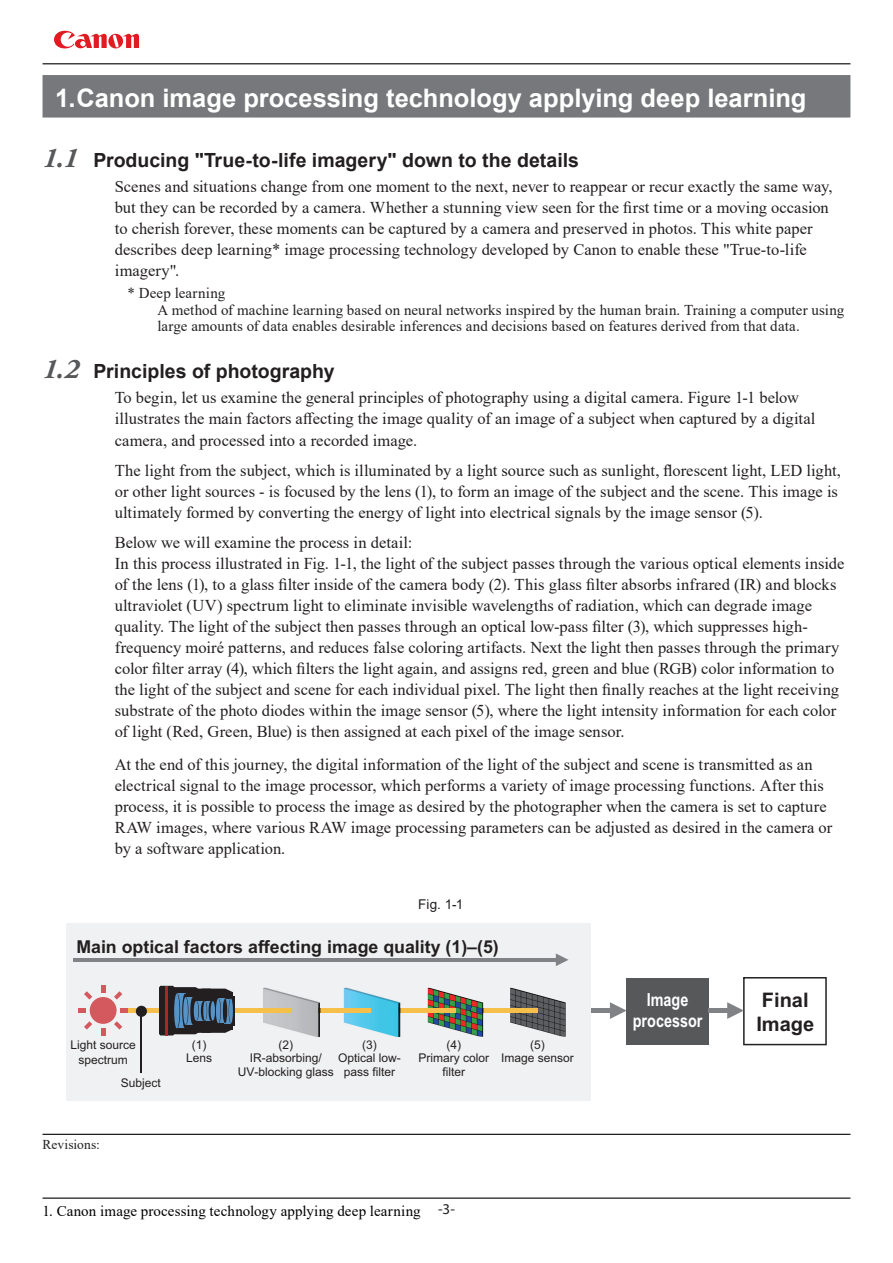
<style>
.page{position:relative;width:893px;height:1263px;background:#fff}
.page>*{position:absolute;margin:0;border:0;box-sizing:border-box;transform-origin:0 0}
.t1{font:700 25.5px "Arial";color:#fff}
.t2{font:700 20.1px/24px "Arial";color:#231f20}
.t3{font:700 19.5px "Arial";color:#231f20}
.t4{font:700 18px/21.6px "Arial";color:#fff;text-align:center;scale:.8 1}
.t5{font:700 17.7px "Arial";color:#231f20}
.t6{font:16.5px/21px "Times New Roman";color:#231f20}
.t7{font:15px/16.5px "Times New Roman";letter-spacing:.01em;color:#231f20}
.t8{font:15px "Times New Roman";letter-spacing:.005em;color:#000}
.t9{font:15px "Myriad Pro";color:#231f20}
.t10{font:13.5px "Times New Roman";letter-spacing:.005em;color:#231f20}
.t11{font:13.5px "Arial";color:#231f20}
.t12{font:12px/13.5px "Arial";color:#231f20;text-align:center}
.s1{font-family:"Adobe Garamond Pro";font-style:italic;font-size:28.5px;color:#57585a}
</style>
<div class="page">
<hr style="left:43px;top:63px;width:807px;height:1px;background:#231f20">
<hr style="left:43px;top:1134px;width:807px;height:1px;background:#231f20">
<hr style="left:43px;top:1197px;width:807px;height:2px;background:#231f20">
<svg style="left:54px;top:31px;width:85px;height:17px"></svg>
<div style="left:43px;top:75px;width:807px;height:43px;background:#76787b"></div>
<div style="left:66px;top:923px;width:525px;height:177px;background:#f0f1f2"></div>
<img style="left:510px;top:987px;width:56px;height:50px">
<div style="left:468px;top:1008px;width:70px;height:5px;background:#f5bf4a"></div>
<img style="left:428px;top:987px;width:55px;height:50px">
<img style="left:468px;top:1008px;width:15px;height:5px">
<div style="left:386px;top:1008px;width:69px;height:5px;background:#f5bf4a"></div>
<img style="left:344px;top:987px;width:57px;height:50px">
<img style="left:386px;top:1008px;width:15px;height:5px">
<div style="left:301px;top:1008px;width:70px;height:5px;background:#f5bf4a"></div>
<img style="left:263px;top:987px;width:57px;height:50px">
<img style="left:301px;top:1008px;width:19px;height:5px">
<div style="left:208px;top:1008px;width:82px;height:5px;background:#f5bf4a"></div>
<div style="left:90px;top:997px;width:27px;height:27px;background:#d3595e;border-radius:50%"></div>
<svg style="left:101px;top:985px;width:4px;height:8px"></svg>
<svg style="left:101px;top:1028px;width:4px;height:7px"></svg>
<svg style="left:78px;top:1008px;width:8px;height:4px"></svg>
<svg style="left:121px;top:1008px;width:7px;height:4px"></svg>
<svg style="left:114px;top:991px;width:8px;height:8px"></svg>
<svg style="left:84px;top:1021px;width:8px;height:8px"></svg>
<svg style="left:114px;top:1021px;width:8px;height:8px"></svg>
<svg style="left:84px;top:991px;width:8px;height:8px"></svg>
<hr style="left:73px;top:958px;width:484px;height:3px;background:#808285">
<svg style="left:556px;top:953px;width:12px;height:13px"></svg>
<div style="left:627px;top:978px;width:82px;height:66px;background:#57585a"></div>
<div style="left:591px;top:1008px;width:21px;height:5px;background:#808285"></div>
<svg style="left:610px;top:1002px;width:17px;height:17px"></svg>
<div style="left:708px;top:1008px;width:21px;height:5px;background:#808285"></div>
<svg style="left:727px;top:977px;width:100px;height:68px"></svg>
<svg style="left:159px;top:986px;width:74px;height:6px"></svg>
<div style="left:157px;top:992px;width:76px;height:37px;background:#231f20"></div>
<div style="left:228px;top:996px;width:7px;height:29px;background:#231f20"></div>
<svg style="left:159px;top:1023px;width:74px;height:12px"></svg>
<div style="left:154px;top:984px;width:5px;height:54px;background:#f0f1f2"></div>
<hr style="left:166px;top:986px;width:2px;height:49px;background:#a3292d">
<svg style="left:178px;top:993px;width:6px;height:35px"></svg>
<svg style="left:174px;top:993px;width:6px;height:35px"></svg>
<svg style="left:182px;top:993px;width:6px;height:35px"></svg>
<div style="left:174px;top:993px;width:5px;height:35px;background:#5693c6;border-radius:50%"></div>
<svg style="left:219px;top:998px;width:5px;height:25px"></svg>
<svg style="left:216px;top:998px;width:5px;height:25px"></svg>
<svg style="left:216px;top:998px;width:4px;height:25px"></svg>
<svg style="left:226px;top:999px;width:4px;height:24px"></svg>
<svg style="left:223px;top:998px;width:4px;height:25px"></svg>
<svg style="left:229px;top:998px;width:4px;height:25px"></svg>
<svg style="left:186px;top:997px;width:6px;height:27px"></svg>
<svg style="left:190px;top:997px;width:6px;height:28px"></svg>
<div style="left:183px;top:997px;width:5px;height:28px;background:#5693c6;border-radius:50%"></div>
<svg style="left:197px;top:1001px;width:6px;height:19px"></svg>
<div style="left:194px;top:1001px;width:5px;height:20px;background:#3e5d79;border-radius:50%"></div>
<div style="left:201px;top:1001px;width:5px;height:20px;background:#231f20;border-radius:50%"></div>
<svg style="left:194px;top:1001px;width:4px;height:20px"></svg>
<svg style="left:206px;top:1001px;width:4px;height:19px"></svg>
<hr style="left:209px;top:1001px;width:3px;height:20px;background:#231f20;border-radius:50%">
<svg style="left:203px;top:1001px;width:4px;height:20px"></svg>
<svg style="left:211px;top:1001px;width:4px;height:20px"></svg>
<div style="left:128px;top:1008px;width:31px;height:5px;background:#f5bf4a"></div>
<hr style="left:141px;top:1011px;width:1px;height:61px;background:#231f20">
<div style="left:136px;top:1006px;width:11px;height:11px;background:#231f20;border-radius:50%"></div>
<h1 class="t1" style="left:55px;top:80px;width:753px">1.Canon image processing technology applying deep learning</h1>
<p class="t3" style="left:43px;top:146px;width:538px"><span class="s1">1.1</span> Producing "True-to-life imagery" down to the details</p>
<p class="t6" style="left:115px;top:175px;width:719px">Scenes and situations change from one moment to the next, never to reappear or recur exactly the same way, but they can be recorded by a camera. Whether a stunning view seen for the first time or a moving occasion to cherish forever, these moments can be captured by a camera and preserved in photos. This white paper describes deep learning* image processing technology developed by Canon to enable these "True-to-life imagery".</p>
<p class="t7" style="left:157px;top:284px;width:689px;text-indent:-30px">* Deep learning<br>A method of machine learning based on neural networks inspired by the human brain. Training a computer using large amounts of data enables desirable inferences and decisions based on features derived from that data.</p>
<p class="t3" style="left:43px;top:358px;width:294px"><span class="s1">1.2</span> Principles of photography</p>
<p class="t6" style="left:115px;top:387px;width:702px">To begin, let us examine the general principles of photography using a digital camera. Figure 1-1 below illustrates the main factors affecting the image quality of an image of a subject when captured by a digital camera, and processed into a recorded image.</p>
<p class="t6" style="left:115px;top:459px;width:728px">The light from the subject, which is illuminated by a light source such as sunlight, florescent light, LED light, or other light sources - is focused by the lens (1), to form an image of the subject and the scene. This image is ultimately formed by converting the energy of light into electrical signals by the image sensor (5).</p>
<p class="t6" style="left:115px;top:531px;width:731px">Below we will examine the process in detail:<br>In this process illustrated in Fig. 1-1, the light of the subject passes through the various optical elements inside of the lens (1), to a glass filter inside of the camera body (2). This glass filter absorbs infrared (IR) and blocks ultraviolet (UV) spectrum light to eliminate invisible wavelengths of radiation, which can degrade image quality. The light of the subject then passes through an optical low-pass filter (3), which suppresses high&shy;frequency moiré patterns, and reduces false coloring artifacts. Next the light then passes through the primary color filter array (4), which filters the light again, and assigns red, green and blue (RGB) color information to the light of the subject and scene for each individual pixel. The light then finally reaches at the light receiving substrate of the photo diodes within the image sensor (5), where the light intensity information for each color of light (Red, Green, Blue) is then assigned at each pixel of the image sensor.</p>
<p class="t6" style="left:115px;top:753px;width:719px">At the end of this journey, the digital information of the light of the subject and scene is transmitted as an electrical signal to the image processor, which performs a variety of image processing functions. After this process, it is possible to process the image as desired by the photographer when the camera is set to capture RAW images, where various RAW image processing parameters can be adjusted as desired in the camera or by a software application.</p>
<p class="t11" style="left:418px;top:895px;width:47px">Fig. 1-1</p>
<p class="t5" style="left:76px;top:934px;width:424px">Main optical factors affecting image quality (1)–(5)</p>
<p class="t12" style="left:70px;top:1037px;width:67px;line-height:15px">Light source spectrum</p>
<p class="t12" style="left:186px;top:1038px;width:28px">(1)<br>Lens</p>
<p class="t12" style="left:238px;top:1038px;width:98px">(2)<br>IR-absorbing/<br>UV-blocking glass</p>
<p class="t12" style="left:338px;top:1038px;width:64px">(3)<br>Optical low&shy;pass filter</p>
<p class="t12" style="left:419px;top:1038px;width:72px">(4)<br>Primary color filter</p>
<p class="t12" style="left:501px;top:1038px;width:74px">(5)<br>Image sensor</p>
<p class="t12" style="left:121px;top:1075px;width:42px">Subject</p>
<p class="t10" style="left:43px;top:1135px;width:59px">Revisions:</p>
<p class="t8" style="left:43px;top:1200px;width:380px">1. Canon image processing technology applying deep learning</p>
<p class="t9" style="left:438px;top:1200px;width:18px">-3-</p>
<p class="t4" style="left:633px;top:988px;width:89px">Image processor</p>
<p class="t2" style="left:756px;top:988px;width:59px">Final<br>Image</p>
</div>
